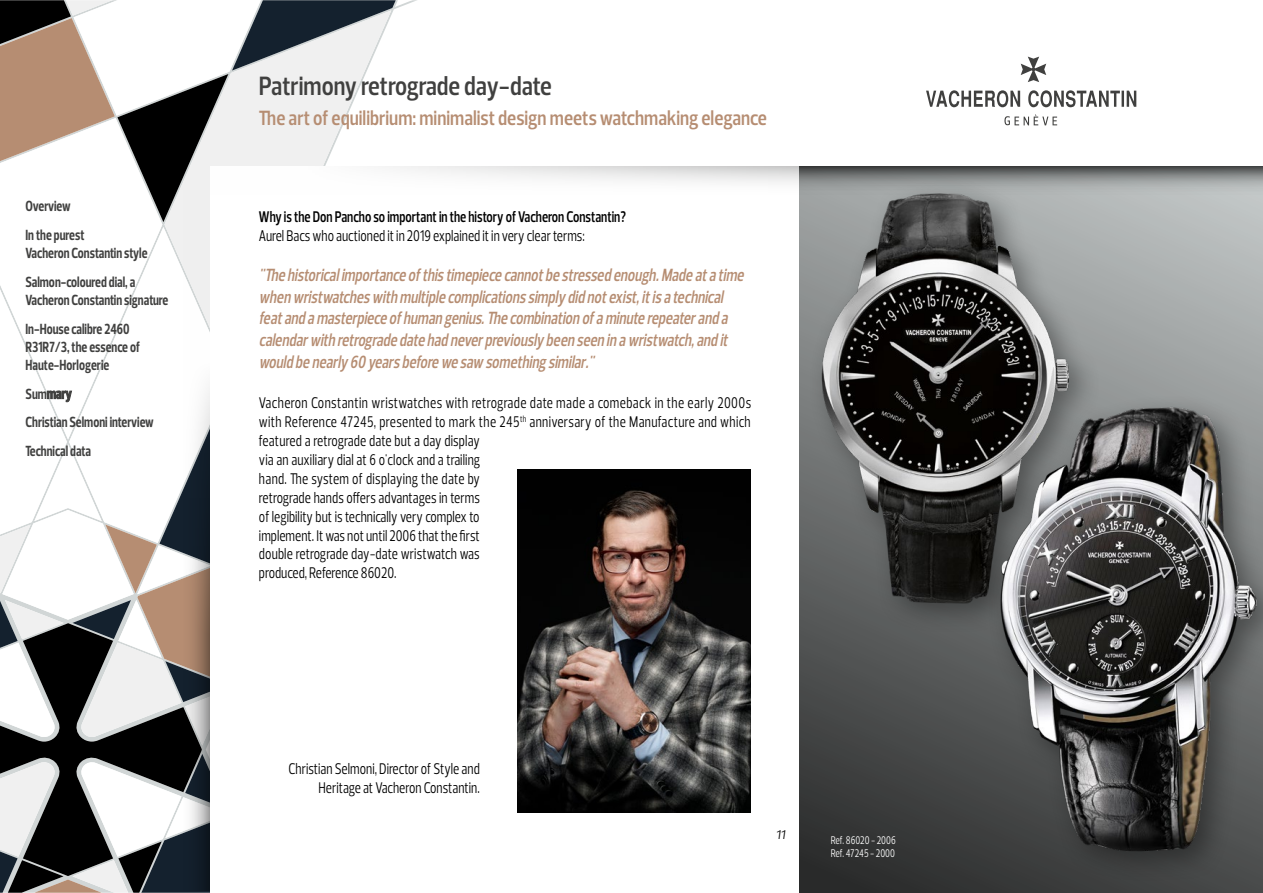
<style>
.page{position:relative;width:1263px;height:893px;background:#fff}
.page>*{position:absolute;margin:0;border:0;box-sizing:border-box;transform-origin:0 0}
.t1{font:600 27px "Prelo Condensed";color:#40403f}
.t2{font:600 21px "Prelo Condensed";color:#b68d72}
.t3{font:italic 600 18px/21.6px "Prelo Condensed";color:#b68d72;scale:.9 1}
.t4{font:15.75px/18.9px "Prelo Condensed";color:#000;scale:.9 1}
.t5{font:600 15.75px "Prelo Condensed";color:#000;scale:.9 1}
.t6{font:700 15px/28.8px "Prelo Condensed";color:#40403f;scale:.9 1}
.t7{font:italic 12.75px "Prelo";color:#000}
.t8{font:11.25px "Prelo Condensed";color:#fff;scale:.9 1}
</style>
<div class="page">
<svg style="left:0;top:745px;width:163px;height:9px"></svg>
<svg style="left:0;top:754px;width:210px;height:139px"></svg>
<svg style="left:0;top:289px;width:163px;height:456px"></svg>
<svg style="left:0;top:0;width:396px;height:222px"></svg>
<svg style="left:926px;top:57px;width:210px;height:68px"></svg>
<svg style="left:163px;top:190px;width:47px;height:701px"></svg>
<div style="left:210px;top:166px;width:1052px;height:727px;background:#fff"></div>
<svg style="left:385px;top:166px;width:401px;height:17px"></svg>
<svg style="left:799px;top:214px;width:464px;height:679px;background:#686a6a"></svg>
<svg style="left:1110px;top:166px;width:153px;height:48px;background:#a3a7a7"></svg>
<img style="left:786px;top:166px;width:324px;height:485px">
<img style="left:959px;top:364px;width:304px;height:529px">
<img style="left:517px;top:470px;width:234px;height:342px">
<p class="t6" style="left:26px;top:192px;width:67px">Overview<br>In the purest</p>
<p class="t6" style="left:26px;top:239px;width:137px">Vacheron Constantin style<br>Salmon-coloured dial, a</p>
<p class="t6" style="left:26px;top:286px;width:160px">Vacheron Constantin signature<br>In-House calibre 2460</p>
<p class="t6" style="left:26px;top:338px;width:129px;line-height:18px">R31R7/3, the essence of<br>Haute-Horlogerie</p>
<p class="t6" style="left:26px;top:379px;width:144px">Summary<br>Christian Selmoni interview<br>Technical data</p>
<h1 class="t1" style="left:259px;top:69px;width:294px">Patrimony retrograde day-date</h1>
<h2 class="t2" style="left:259px;top:105px;width:509px">The art of equilibrium: minimalist design meets watchmaking elegance</h2>
<p class="t5" style="left:259px;top:207px;width:409px">Why is the Don Pancho so important in the history of Vacheron Constantin?</p>
<p class="t4" style="left:259px;top:226px;width:364px">Aurel Bacs who auctioned it in 2019 explained it in very clear terms:</p>
<p class="t3" style="left:259px;top:265px;width:544px">"Thehistoricalimportanceofthistimepiececannotbestressedenough.Madeatatime whenwristwatcheswithmultiplecomplicationssimplydidnotexist,itisatechnical featandamasterpieceofhumangenius.Thecombinationofaminuterepeateranda calendarwithretrogradedatehadneverpreviouslybeenseeninawristwatch,andit wouldbenearly60 yearsbeforewesaw somethingsimilar."</p>
<p class="t4" style="left:259px;top:394px;width:548px">Vacheron Constantin wristwatches with retrograde date made a comeback in the early 2000s with Reference 47245, presented to mark the 245<sup>th</sup> anniversary of the Manufacture and which featured a retrograde date but a day display<br>via an auxiliary dial at 6 o'clock and a trailing<br>hand. The system of displaying the date by<br>retrograde hands offers advantages in terms<br>of legibility but is technically very complex to<br>implement. It was not until 2006 that the first<br>double retrograde day-date wristwatch was<br>produced, Reference 86020.</p>
<p class="t4" style="left:288px;top:759px;width:214px;text-align:right">Christian Selmoni, Director of Style and<br>Heritage at Vacheron Constantin.</p>
<p class="t7" style="left:776px;top:826px;width:11px">11</p>
<p class="t8" style="left:831px;top:833px;width:74px">Ref. 86020 - 2006</p>
<p class="t8" style="left:831px;top:847px;width:73px">Ref. 47245 - 2000</p>
</div>
